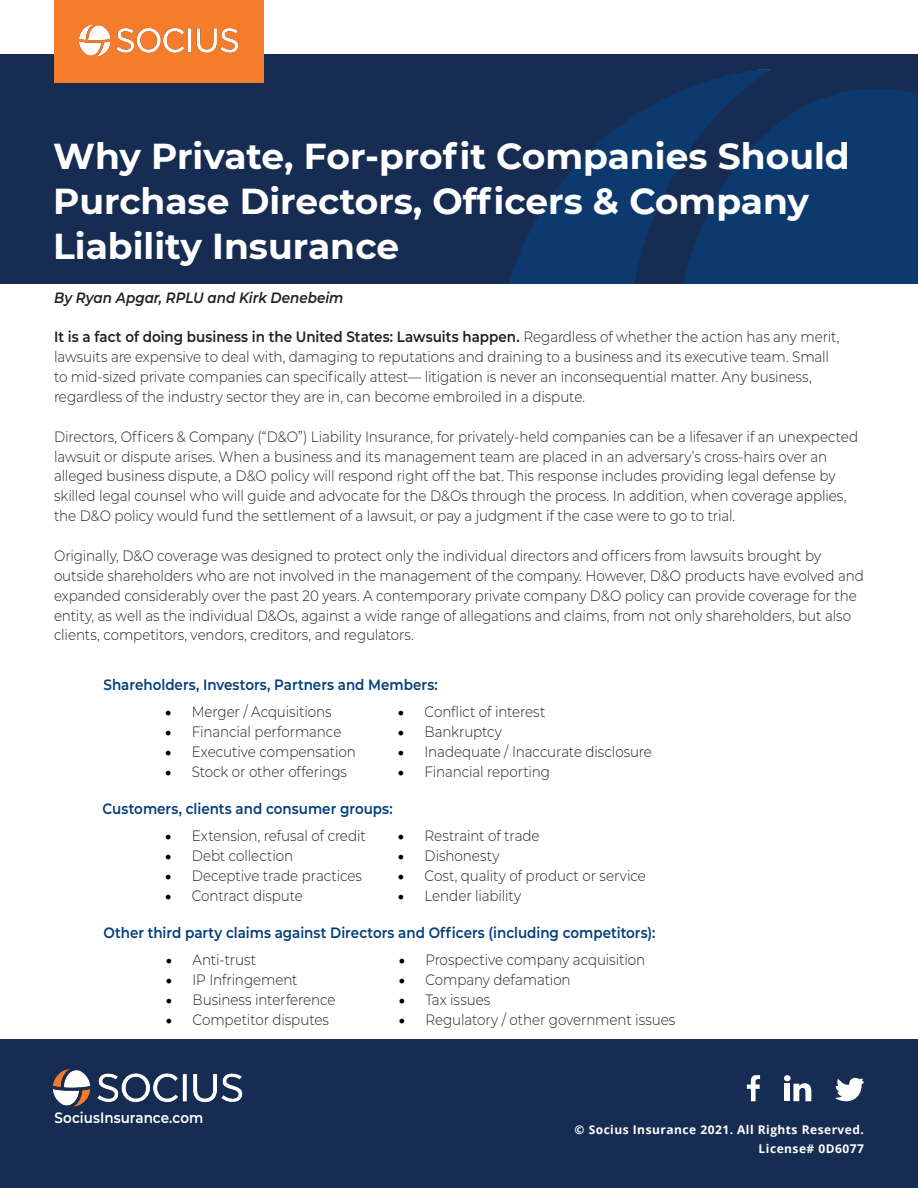
<style>
.page{position:relative;width:918px;height:1188px;background:#fff}
.page>*{position:absolute;margin:0;border:0;box-sizing:border-box;transform-origin:0 0}
.t1{font:700 36px/45px "Montserrat";color:#fff}
.t2{font:300 15px/19.8px "Montserrat";letter-spacing:-.005em;color:#231f20;scale:.9 1}
.t3{font:600 15px "Montserrat";color:#003e7c;scale:.9 1}
.t4{font:italic 600 15px "Montserrat";color:#231f20;scale:.9 1}
.t5{font:600 15px "Montserrat";color:#fff;scale:.9 1}
.t6{font:700 12px/19.5px "Open Sans";letter-spacing:.04em;color:#fff;text-align:right}
.s1{font-weight:600}
.s2{font-family:"Minion Pro";font-weight:400;font-size:18px;color:#000}
</style>
<div class="page">
<div style="left:0;top:1040px;width:918px;height:148px;background:#162c53"></div>
<img style="left:52px;top:1069px;width:191px;height:38px">
<svg style="left:747px;top:1075px;width:13px;height:26px"></svg>
<svg style="left:836px;top:1078px;width:28px;height:23px"></svg>
<svg style="left:784px;top:1075px;width:27px;height:26px"></svg>
<div style="left:0;top:54px;width:918px;height:230px;background:#162c53"></div>
<img style="left:508px;top:69px;width:410px;height:215px">
<div style="left:54px;top:0;width:209px;height:83px;background:#f47c2b"></div>
<h1 class="t1" style="left:53px;top:132px;width:798px">Why Private, For-profit Companies Should<br>Purchase Directors, Officers &amp; Company<br>Liability Insurance</h1>
<p class="t4" style="left:54px;top:287px;width:323px">By Ryan Apgar, RPLU and Kirk Denebeim</p>
<p class="t2" style="left:54px;top:327px;width:874px"><span class="s1">It is a fact of doing business in the United States: Lawsuits happen.</span> Regardless of whether the action has any merit, lawsuits are expensive to deal with, damaging to reputations and draining to a business and its executive team. Small to mid-sized private companies can specifically attest— litigation is never an inconsequential matter. Any business, regardless of the industry sector they are in, can become embroiled in a dispute.</p>
<p class="t2" style="left:54px;top:426px;width:895px">Directors, Officers &amp; Company (“D&amp;O”) Liability Insurance, for privately-held companies can be a lifesaver if an unexpected lawsuit or dispute arises. When a business and its management team are placed in an adversary’s cross-hairs over an alleged business dispute, a D&amp;O policy will respond right off the bat. This response includes providing legal defense by skilled legal counsel who will guide and advocate for the D&amp;Os through the process. In addition, when coverage applies, the D&amp;O policy would fund the settlement of a lawsuit, or pay a judgment if the case were to go to trial.</p>
<p class="t2" style="left:54px;top:545px;width:901px">Originally, D&amp;O coverage was designed to protect only the individual directors and officers from lawsuits brought by outside shareholders who are not involved in the management of the company. However, D&amp;O products have evolved and expanded considerably over the past 20 years. A contemporary private company D&amp;O policy can provide coverage for the entity, as well as the individual D&amp;Os, against a wide range of allegations and claims, from not only shareholders, but also clients, competitors, vendors, creditors, and regulators.</p>
<p class="t3" style="left:104px;top:674px;width:373px">Shareholders, Investors, Partners and Members:</p>
<p class="t2" style="left:165px;top:701px;width:187px"><span class="s2">•</span> Merger / Acquisitions</p>
<p class="t2" style="left:165px;top:721px;width:198px"><span class="s2">•</span> Financial performance</p>
<p class="t2" style="left:165px;top:741px;width:214px"><span class="s2">•</span> Executive compensation</p>
<p class="t2" style="left:165px;top:761px;width:204px"><span class="s2">•</span> Stock or other offerings</p>
<p class="t2" style="left:398px;top:701px;width:166px"><span class="s2">•</span> Conflict of interest</p>
<p class="t2" style="left:398px;top:721px;width:118px"><span class="s2">•</span> Bankruptcy</p>
<p class="t2" style="left:398px;top:741px;width:284px"><span class="s2">•</span> Inadequate / Inaccurate disclosure</p>
<p class="t2" style="left:398px;top:761px;width:171px"><span class="s2">•</span> Financial reporting</p>
<p class="t3" style="left:103px;top:798px;width:324px">Customers, clients and consumer groups:</p>
<p class="t2" style="left:165px;top:826px;width:225px"><span class="s2">•</span> Extension, refusal of credit</p>
<p class="t2" style="left:165px;top:845px;width:144px"><span class="s2">•</span> Debt collection</p>
<p class="t2" style="left:165px;top:865px;width:221px"><span class="s2">•</span> Deceptive trade practices</p>
<p class="t2" style="left:165px;top:885px;width:155px"><span class="s2">•</span> Contract dispute</p>
<p class="t2" style="left:398px;top:826px;width:159px"><span class="s2">•</span> Restraint of trade</p>
<p class="t2" style="left:398px;top:845px;width:115px"><span class="s2">•</span> Dishonesty</p>
<p class="t2" style="left:398px;top:865px;width:278px"><span class="s2">•</span> Cost, quality of product or service</p>
<p class="t2" style="left:398px;top:885px;width:139px"><span class="s2">•</span> Lender liability</p>
<p class="t3" style="left:103px;top:922px;width:615px">Other third party claims against Directors and Officers (including competitors):</p>
<p class="t2" style="left:166px;top:950px;width:102px"><span class="s2">•</span> Anti-trust</p>
<p class="t2" style="left:166px;top:970px;width:148px"><span class="s2">•</span> IP Infringement</p>
<p class="t2" style="left:166px;top:990px;width:191px"><span class="s2">•</span> Business interference</p>
<p class="t2" style="left:166px;top:1009px;width:183px"><span class="s2">•</span> Competitor disputes</p>
<p class="t2" style="left:398px;top:950px;width:276px"><span class="s2">•</span> Prospective company acquisition</p>
<p class="t2" style="left:398px;top:970px;width:193px"><span class="s2">•</span> Company defamation</p>
<p class="t2" style="left:398px;top:990px;width:104px"><span class="s2">•</span> Tax issues</p>
<p class="t2" style="left:398px;top:1009px;width:309px"><span class="s2">•</span> Regulatory / other government issues</p>
<p class="t5" style="left:55px;top:1107px;width:167px">SociusInsurance.com</p>
<p class="t6" style="left:575px;top:1119px;width:291px">© Socius Insurance 2021. All Rights Reserved.<br>License# 0D6077</p>
</div>
